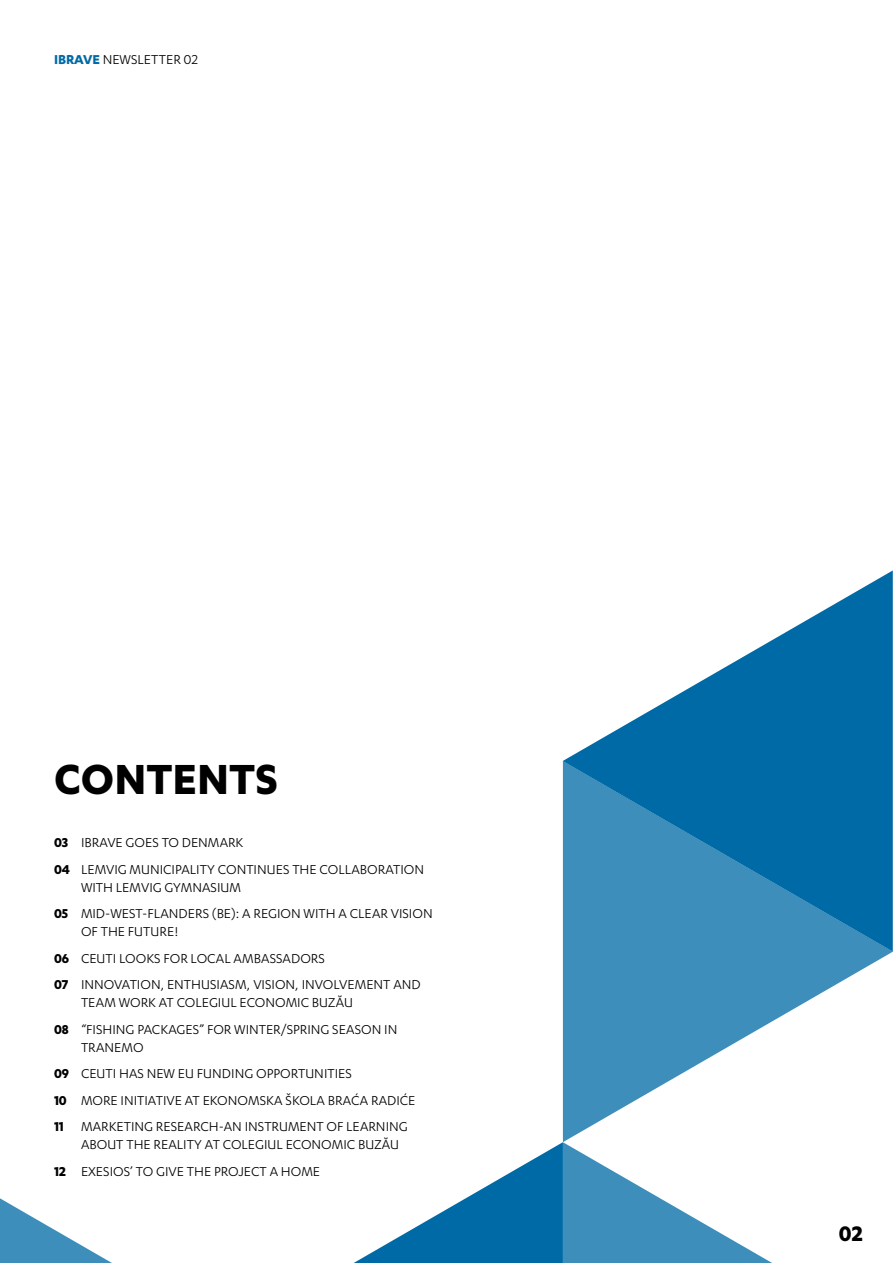
<style>
.page{position:relative;width:893px;height:1263px;background:#fff}
.page>*{position:absolute;margin:0;border:0;box-sizing:border-box;transform-origin:0 0}
.t1{font:700 48.9px "Karbon";color:#000}
.t2{font:700 24.45px "Karbon";color:#000}
.t3{font:15px/18px "Karbon";color:#000}
.s1{font-weight:700;color:#006aa6}
.s2{font-weight:700}
</style>
<div class="page">
<svg style="left:0;top:1198px;width:112px;height:65px"></svg>
<svg style="left:563px;top:951px;width:330px;height:191px;fill:#3d8ebb"></svg>
<svg style="left:354px;top:1142px;width:418px;height:121px"></svg>
<svg style="left:563px;top:570px;width:330px;height:381px"></svg>
<p class="t3" style="left:54px;top:50px;width:146px"><span class="s1">IBRAVE</span> NEWSLETTER 02</p>
<p class="t1" style="left:54px;top:751px;width:225px">CONTENTS</p>
<p class="t3" style="left:54px;top:833px;width:191px"><span class="s2">03</span> IBRAVE GOES TO DENMARK</p>
<p class="t3" style="left:81px;top:860px;width:345px;text-indent:-27px"><span class="s2">04</span> LEMVIG MUNICIPALITY CONTINUES THE COLLABORATION<br>WITH LEMVIG GYMNASIUM</p>
<p class="t3" style="left:81px;top:904px;width:353px;text-indent:-27px"><span class="s2">05</span> MID-WEST-FLANDERS (BE): A REGION WITH A CLEAR VISION<br>OF THE FUTURE!</p>
<p class="t3" style="left:54px;top:949px;width:273px"><span class="s2">06</span> CEUTI LOOKS FOR LOCAL AMBASSADORS</p>
<p class="t3" style="left:81px;top:975px;width:341px;text-indent:-27px"><span class="s2">07</span> INNOVATION, ENTHUSIASM, VISION, INVOLVEMENT AND<br>TEAM WORK AT COLEGIUL ECONOMIC BUZĂU</p>
<p class="t3" style="left:81px;top:1020px;width:318px;text-indent:-27px"><span class="s2">08</span> “FISHING PACKAGES” FOR WINTER/SPRING SEASON IN<br>TRANEMO</p>
<p class="t3" style="left:54px;top:1064px;width:299px"><span class="s2">09</span> CEUTI HAS NEW EU FUNDING OPPORTUNITIES</p>
<p class="t3" style="left:54px;top:1091px;width:363px"><span class="s2">10</span> MORE INITIATIVE AT EKONOMSKA ŠKOLA BRAĆA RADIĆE</p>
<p class="t3" style="left:81px;top:1117px;width:328px;text-indent:-27px"><span class="s2">11</span> MARKETING RESEARCH-AN INSTRUMENT OF LEARNING<br>ABOUT THE REALITY AT COLEGIUL ECONOMIC BUZĂU</p>
<p class="t3" style="left:54px;top:1162px;width:268px"><span class="s2">12</span> EXESIOS’ TO GIVE THE PROJECT A HOME</p>
<p class="t2" style="left:839px;top:1220px;width:25px">02</p>
</div>
